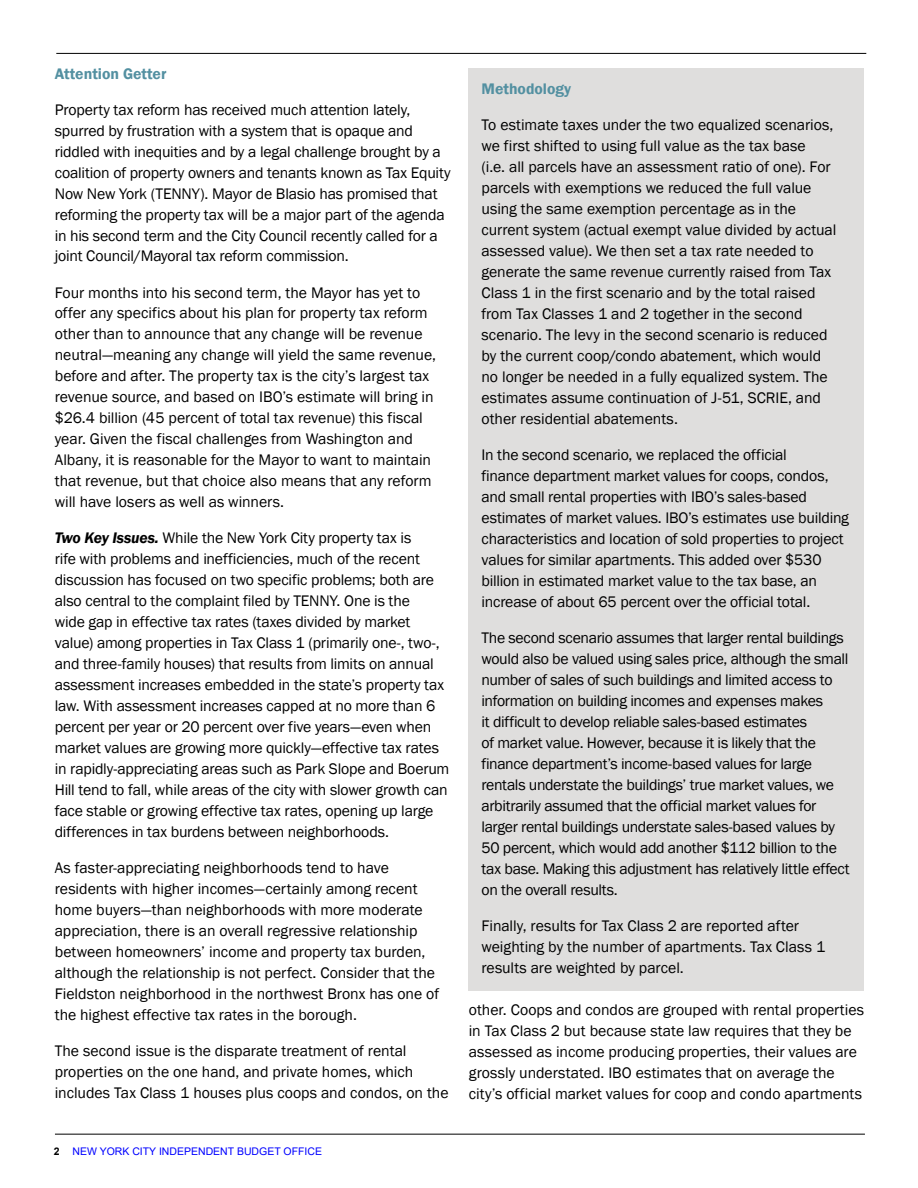
<style>
.page{position:relative;width:918px;height:1188px;background:#fff}
.page>*{position:absolute;margin:0;border:0;box-sizing:border-box;transform-origin:0 0}
.t1{font:15.75px/21px "Franklin Gothic";letter-spacing:-.005em;color:#000}
.t2{font:600 15.75px "Franklin Gothic";color:#5390a1}
.t3{font:10.5px "Arial";color:#00f}
.s1{font-weight:600;font-style:italic}
.s2{font-weight:700;color:#000}
</style>
<div class="page">
<hr style="left:55px;top:1134px;width:810px;height:1px;background:#000">
<hr style="left:56px;top:53px;width:810px;height:1px;background:#000">
<div style="left:468px;top:68px;width:395px;height:922px;background:#dfdedd"></div>
<p class="t2" style="left:55px;top:64px;width:113px">Attention Getter</p>
<p class="t1" style="left:55px;top:99px;width:397px">Property tax reform has received much attention lately, spurred by frustration with a system that is opaque and riddled with inequities and by a legal challenge brought by a coalition of property owners and tenants known as Tax Equity Now New York (TENNY). Mayor de Blasio has promised that reforming the property tax will be a major part of the agenda in his second term and the City Council recently called for a joint Council/Mayoral tax reform commission.</p>
<p class="t1" style="left:55px;top:282px;width:383px">Four months into his second term, the Mayor has yet to offer any specifics about his plan for property tax reform other than to announce that any change will be revenue neutral—meaning any change will yield the same revenue, before and after. The property tax is the city’s largest tax revenue source, and based on IBO’s estimate will bring in $26.4 billion (45 percent of total tax revenue) this fiscal year. Given the fiscal challenges from Washington and Albany, it is reasonable for the Mayor to want to maintain that revenue, but that choice also means that any reform will have losers as well as winners.</p>
<p class="t1" style="left:55px;top:528px;width:396px"><span class="s1">Two Key Issues.</span> While the New York City property tax is<br>rife with problems and inefficiencies, much of the recent discussion has focused on two specific problems; both are also central to the complaint filed by TENNY. One is the<br>wide gap in effective tax rates (taxes divided by market value) among properties in Tax Class 1 (primarily one-, two-, and three-family houses) that results from limits on annual assessment increases embedded in the state’s property tax law. With assessment increases capped at no more than 6 percent per year or 20 percent over five years—even when market values are growing more quickly—effective tax rates in rapidly-appreciating areas such as Park Slope and Boerum Hill tend to fall, while areas of the city with slower growth can face stable or growing effective tax rates, opening up large differences in tax burdens between neighborhoods.</p>
<p class="t1" style="left:55px;top:858px;width:386px">As faster-appreciating neighborhoods tend to have residents with higher incomes—certainly among recent home buyers—than neighborhoods with more moderate appreciation, there is an overall regressive relationship between homeowners’ income and property tax burden, although the relationship is not perfect. Consider that the Fieldston neighborhood in the northwest Bronx has one of the highest effective tax rates in the borough.</p>
<p class="t1" style="left:55px;top:1041px;width:395px">The second issue is the disparate treatment of rental properties on the one hand, and private homes, which includes Tax Class 1 houses plus coops and condos, on the</p>
<p class="t2" style="left:482px;top:79px;width:91px">Methodology</p>
<p class="t1" style="left:482px;top:115px;width:356px">To estimate taxes under the two equalized scenarios, we first shifted to using full value as the tax base<br>(i.e. all parcels have an assessment ratio of one). For parcels with exemptions we reduced the full value using the same exemption percentage as in the current system (actual exempt value divided by actual assessed value). We then set a tax rate needed to generate the same revenue currently raised from Tax Class 1 in the first scenario and by the total raised from Tax Classes 1 and 2 together in the second scenario. The levy in the second scenario is reduced by the current coop/condo abatement, which would no longer be needed in a fully equalized system. The estimates assume continuation of J-51, SCRIE, and other residential abatements.</p>
<p class="t1" style="left:482px;top:445px;width:369px">In the second scenario, we replaced the official<br>finance department market values for coops, condos, and small rental properties with IBO’s sales-based estimates of market values. IBO’s estimates use building characteristics and location of sold properties to project values for similar apartments. This added over $530 billion in estimated market value to the tax base, an increase of about 65 percent over the official total.</p>
<p class="t1" style="left:482px;top:628px;width:370px">The second scenario assumes that larger rental buildings would also be valued using sales price, although the small number of sales of such buildings and limited access to information on building incomes and expenses makes<br>it difficult to develop reliable sales-based estimates<br>of market value. However, because it is likely that the finance department’s income-based values for large rentals understate the buildings’ true market values, we arbitrarily assumed that the official market values for larger rental buildings understate sales-based values by 50 percent, which would add another $112 billion to the tax base. Making this adjustment has relatively little effect on the overall results.</p>
<p class="t1" style="left:482px;top:915px;width:345px">Finally, results for Tax Class 2 are reported after weighting by the number of apartments. Tax Class 1 results are weighted by parcel.</p>
<p class="t1" style="left:469px;top:999px;width:397px">other. Coops and condos are grouped with rental properties in Tax Class 2 but because state law requires that they be assessed as income producing properties, their values are grossly understated. IBO estimates that on average the city’s official market values for coop and condo apartments</p>
<p class="t3" style="left:54px;top:1144px;width:270px"><span class="s2">2</span> NEW YORK CITY INDEPENDENT BUDGET OFFICE</p>
</div>
